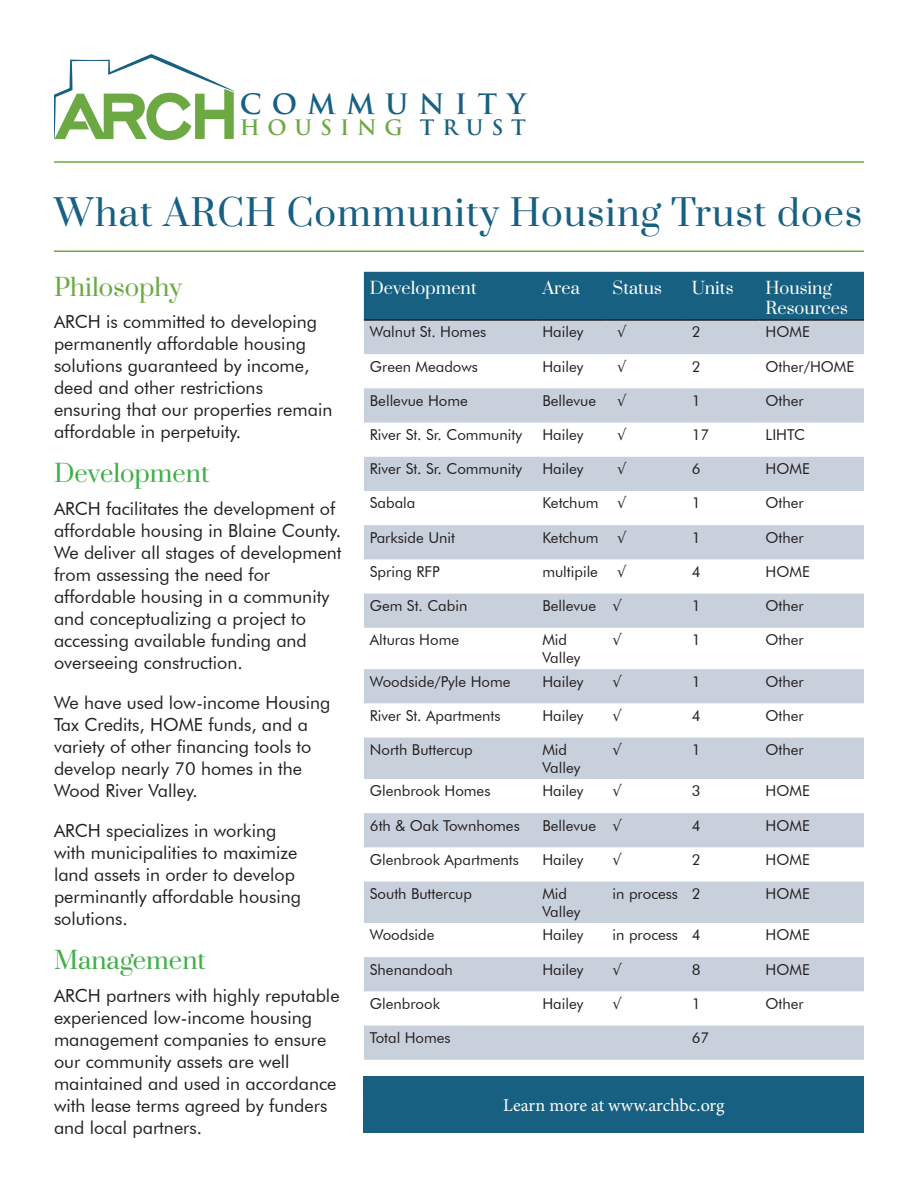
<style>
.page{position:relative;width:918px;height:1188px;background:#fff}
.page>*{position:absolute;margin:0;border:0;box-sizing:border-box;transform-origin:0 0}
.t1{font:36px "Prata";letter-spacing:.03em;color:#176082}
.t2{font:700 27.45px "Trajan Pro";letter-spacing:.38em;color:#176082}
.t3{font:24px "Prata";color:#40ae49}
.t4{font:24px "Prata";color:#6da943}
.t5{font:700 20.7px "Trajan Pro";letter-spacing:.38em;color:#6da943}
.t6{font:18px/22px "Futura BT";color:#231f20}
.t7{font:18px "Minion Pro";letter-spacing:-.01em;color:#fff}
.t8{font:16.5px "Prata";color:#fff}
.t9{font:15px/18px "Futura BT";color:#231f20}
.s1{color:#176082}
</style>
<div class="page">
<svg style="left:54px;top:54px;width:180px;height:87px"></svg>
<hr style="left:54px;top:161px;width:810px;height:2px;background:#6da943">
<hr style="left:54px;top:250px;width:810px;height:2px;background:#6da943">
<div style="left:364px;top:272px;width:500px;height:47px;background:#176082"></div>
<svg style="left:364px;top:321px;width:500px;height:739px;fill:#c8d0db"></svg>
<hr style="left:364px;top:319px;width:172px;height:2px;background:#231f20">
<hr style="left:536px;top:319px;width:71px;height:2px;background:#231f20">
<hr style="left:607px;top:319px;width:79px;height:2px;background:#231f20">
<hr style="left:686px;top:319px;width:74px;height:2px;background:#231f20">
<hr style="left:760px;top:319px;width:104px;height:2px;background:#231f20">
<div style="left:364px;top:1076px;width:500px;height:57px;background:#176082"></div>
<p class="t2" style="left:240px;top:87px;width:288px">COMMUNITY</p>
<p class="t5" style="left:240px;top:115px;width:288px">HOUSING <span class="s1">TRUST</span></p>
<p class="t1" style="left:54px;top:190px;width:810px">What ARCH Community Housing Trust does</p>
<p class="t4" style="left:54px;top:272px;width:130px">Philosophy</p>
<p class="t6" style="left:54px;top:311px;width:280px">ARCH is committed to developing permanently affordable housing solutions guaranteed by income, deed and other restrictions ensuring that our properties remain affordable in perpetuity.</p>
<p class="t3" style="left:54px;top:459px;width:157px">Development</p>
<p class="t6" style="left:54px;top:497px;width:289px">ARCH facilitates the development of affordable housing in Blaine County.<br>We deliver all stages of development from assessing the need for affordable housing in a community and conceptualizing a project to accessing available funding and overseeing construction.</p>
<p class="t6" style="left:54px;top:691px;width:278px">We have used low-income Housing<br>Tax Credits, HOME funds, and a variety of other financing tools to develop nearly 70 homes in the<br>Wood River Valley.</p>
<p class="t6" style="left:54px;top:820px;width:249px">ARCH specializes in working with municipalities to maximize land assets in order to develop perminantly affordable housing solutions.</p>
<p class="t3" style="left:54px;top:946px;width:153px">Management</p>
<p class="t6" style="left:54px;top:984px;width:287px">ARCH partners with highly reputable experienced low-income housing management companies to ensure our community assets are well maintained and used in accordance with lease terms agreed by funders and local partners.</p>
<p class="t8" style="left:370px;top:278px;width:108px">Development</p>
<p class="t8" style="left:542px;top:278px;width:39px">Area</p>
<p class="t8" style="left:613px;top:278px;width:51px">Status</p>
<p class="t8" style="left:692px;top:278px;width:43px">Units</p>
<p class="t8" style="left:766px;top:278px;width:67px">Housing</p>
<p class="t8" style="left:766px;top:298px;width:84px">Resources</p>
<p class="t9" style="left:370px;top:323px;width:118px">Walnut St. Homes</p>
<p class="t9" style="left:542px;top:323px;width:42px">Hailey</p>
<p class="t9" style="left:617px;top:323px;width:11px">√</p>
<p class="t9" style="left:692px;top:323px;width:10px">2</p>
<p class="t9" style="left:766px;top:323px;width:46px">HOME</p>
<p class="t9" style="left:370px;top:357px;width:110px">Green Meadows</p>
<p class="t9" style="left:542px;top:357px;width:42px">Hailey</p>
<p class="t9" style="left:617px;top:357px;width:11px">√</p>
<p class="t9" style="left:692px;top:357px;width:10px">2</p>
<p class="t9" style="left:766px;top:357px;width:90px">Other/HOME</p>
<p class="t9" style="left:370px;top:391px;width:99px">Bellevue Home</p>
<p class="t9" style="left:542px;top:391px;width:55px">Bellevue</p>
<p class="t9" style="left:617px;top:391px;width:11px">√</p>
<p class="t9" style="left:692px;top:391px;width:10px">1</p>
<p class="t9" style="left:766px;top:391px;width:40px">Other</p>
<p class="t9" style="left:370px;top:426px;width:154px">River St. Sr. Community</p>
<p class="t9" style="left:542px;top:426px;width:42px">Hailey</p>
<p class="t9" style="left:617px;top:426px;width:11px">√</p>
<p class="t9" style="left:692px;top:426px;width:19px">17</p>
<p class="t9" style="left:766px;top:426px;width:41px">LIHTC</p>
<p class="t9" style="left:370px;top:460px;width:154px">River St. Sr. Community</p>
<p class="t9" style="left:542px;top:460px;width:42px">Hailey</p>
<p class="t9" style="left:617px;top:460px;width:11px">√</p>
<p class="t9" style="left:692px;top:460px;width:10px">6</p>
<p class="t9" style="left:766px;top:460px;width:46px">HOME</p>
<p class="t9" style="left:370px;top:494px;width:47px">Sabala</p>
<p class="t9" style="left:542px;top:494px;width:58px">Ketchum</p>
<p class="t9" style="left:617px;top:494px;width:11px">√</p>
<p class="t9" style="left:692px;top:494px;width:10px">1</p>
<p class="t9" style="left:766px;top:494px;width:40px">Other</p>
<p class="t9" style="left:370px;top:528px;width:87px">Parkside Unit</p>
<p class="t9" style="left:542px;top:528px;width:58px">Ketchum</p>
<p class="t9" style="left:617px;top:528px;width:11px">√</p>
<p class="t9" style="left:692px;top:528px;width:10px">1</p>
<p class="t9" style="left:766px;top:528px;width:40px">Other</p>
<p class="t9" style="left:370px;top:562px;width:71px">Spring RFP</p>
<p class="t9" style="left:542px;top:562px;width:57px">multipile</p>
<p class="t9" style="left:617px;top:562px;width:11px">√</p>
<p class="t9" style="left:692px;top:562px;width:10px">4</p>
<p class="t9" style="left:766px;top:562px;width:46px">HOME</p>
<p class="t9" style="left:370px;top:597px;width:99px">Gem St. Cabin</p>
<p class="t9" style="left:542px;top:597px;width:55px">Bellevue</p>
<p class="t9" style="left:613px;top:597px;width:11px">√</p>
<p class="t9" style="left:692px;top:597px;width:10px">1</p>
<p class="t9" style="left:766px;top:597px;width:40px">Other</p>
<p class="t9" style="left:370px;top:631px;width:91px">Alturas Home</p>
<p class="t9" style="left:542px;top:631px;width:39px">Mid<br>Valley</p>
<p class="t9" style="left:613px;top:631px;width:11px">√</p>
<p class="t9" style="left:692px;top:631px;width:10px">1</p>
<p class="t9" style="left:766px;top:631px;width:40px">Other</p>
<p class="t9" style="left:370px;top:672px;width:142px">Woodside/Pyle Home</p>
<p class="t9" style="left:542px;top:672px;width:42px">Hailey</p>
<p class="t9" style="left:613px;top:672px;width:11px">√</p>
<p class="t9" style="left:692px;top:672px;width:10px">1</p>
<p class="t9" style="left:766px;top:672px;width:40px">Other</p>
<p class="t9" style="left:370px;top:706px;width:132px">River St. Apartments</p>
<p class="t9" style="left:542px;top:706px;width:42px">Hailey</p>
<p class="t9" style="left:613px;top:706px;width:11px">√</p>
<p class="t9" style="left:692px;top:706px;width:10px">4</p>
<p class="t9" style="left:766px;top:706px;width:40px">Other</p>
<p class="t9" style="left:370px;top:741px;width:104px">North Buttercup</p>
<p class="t9" style="left:542px;top:741px;width:39px">Mid<br>Valley</p>
<p class="t9" style="left:613px;top:741px;width:11px">√</p>
<p class="t9" style="left:692px;top:741px;width:10px">1</p>
<p class="t9" style="left:766px;top:741px;width:40px">Other</p>
<p class="t9" style="left:370px;top:782px;width:122px">Glenbrook Homes</p>
<p class="t9" style="left:542px;top:782px;width:42px">Hailey</p>
<p class="t9" style="left:613px;top:782px;width:11px">√</p>
<p class="t9" style="left:692px;top:782px;width:10px">3</p>
<p class="t9" style="left:766px;top:782px;width:46px">HOME</p>
<p class="t9" style="left:370px;top:816px;width:151px">6th &amp; Oak Townhomes</p>
<p class="t9" style="left:542px;top:816px;width:55px">Bellevue</p>
<p class="t9" style="left:613px;top:816px;width:11px">√</p>
<p class="t9" style="left:692px;top:816px;width:10px">4</p>
<p class="t9" style="left:766px;top:816px;width:46px">HOME</p>
<p class="t9" style="left:370px;top:850px;width:151px">Glenbrook Apartments</p>
<p class="t9" style="left:542px;top:850px;width:42px">Hailey</p>
<p class="t9" style="left:613px;top:850px;width:11px">√</p>
<p class="t9" style="left:692px;top:850px;width:10px">2</p>
<p class="t9" style="left:766px;top:850px;width:46px">HOME</p>
<p class="t9" style="left:370px;top:885px;width:104px">South Buttercup</p>
<p class="t9" style="left:542px;top:885px;width:39px">Mid<br>Valley</p>
<p class="t9" style="left:613px;top:885px;width:67px">in process</p>
<p class="t9" style="left:692px;top:885px;width:10px">2</p>
<p class="t9" style="left:766px;top:885px;width:46px">HOME</p>
<p class="t9" style="left:370px;top:926px;width:66px">Woodside</p>
<p class="t9" style="left:542px;top:926px;width:42px">Hailey</p>
<p class="t9" style="left:613px;top:926px;width:67px">in process</p>
<p class="t9" style="left:692px;top:926px;width:10px">4</p>
<p class="t9" style="left:766px;top:926px;width:46px">HOME</p>
<p class="t9" style="left:370px;top:960px;width:85px">Shenandoah</p>
<p class="t9" style="left:542px;top:960px;width:42px">Hailey</p>
<p class="t9" style="left:613px;top:960px;width:11px">√</p>
<p class="t9" style="left:692px;top:960px;width:10px">8</p>
<p class="t9" style="left:766px;top:960px;width:46px">HOME</p>
<p class="t9" style="left:370px;top:994px;width:72px">Glenbrook</p>
<p class="t9" style="left:542px;top:994px;width:42px">Hailey</p>
<p class="t9" style="left:613px;top:994px;width:11px">√</p>
<p class="t9" style="left:692px;top:994px;width:10px">1</p>
<p class="t9" style="left:766px;top:994px;width:40px">Other</p>
<p class="t9" style="left:370px;top:1029px;width:82px">Total Homes</p>
<p class="t9" style="left:692px;top:1029px;width:19px">67</p>
<p class="t7" style="left:503px;top:1094px;width:223px">Learn more at www.archbc.org</p>
</div>
